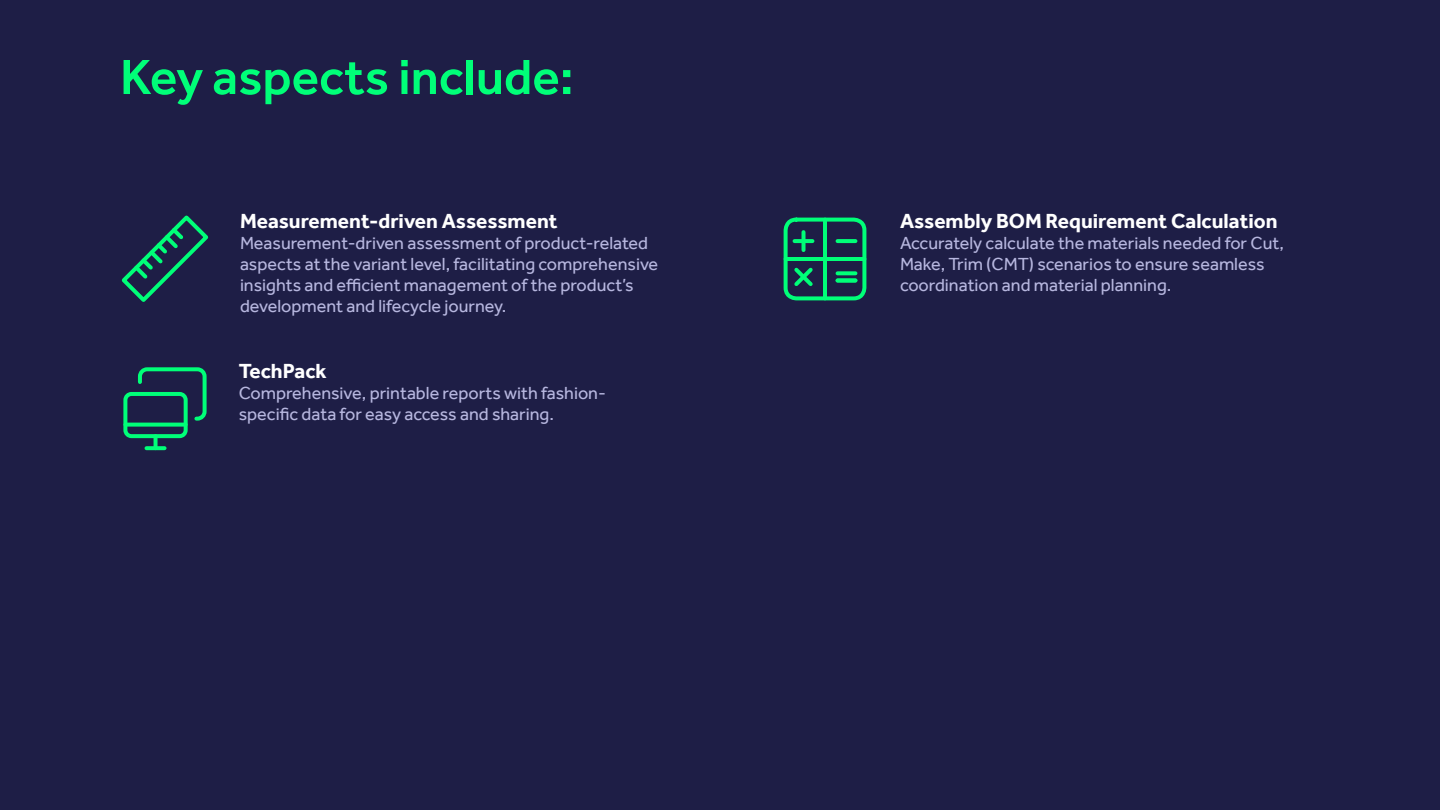
<style>
.page{position:relative;width:1440px;height:810px;background:#1e1e46}
.page>*{position:absolute;margin:0;border:0;box-sizing:border-box;transform-origin:0 0}
.t1{font:500 51px "Effra";color:#00ff78}
.t2{font:700 21px "Effra";color:#fff}
.t3{font:18px/21px "Effra";color:#b7b7df}
</style>
<div class="page">
<svg style="left:121px;top:215px;width:88px;height:87px"></svg>
<div style="left:123px;top:392px;width:65px;height:46px;border:4px solid #00ff78;border-radius:6px"></div>
<svg style="left:154px;top:436px;width:4px;height:10px"></svg>
<svg style="left:146px;top:446px;width:19px;height:4px"></svg>
<svg style="left:125px;top:423px;width:61px;height:4px"></svg>
<svg style="left:136px;top:367px;width:71px;height:56px"></svg>
<svg style="left:794px;top:267px;width:19px;height:19px"></svg>
<svg style="left:802px;top:232px;width:4px;height:18px"></svg>
<svg style="left:795px;top:239px;width:17px;height:4px"></svg>
<svg style="left:838px;top:239px;width:17px;height:4px"></svg>
<svg style="left:838px;top:279px;width:17px;height:4px"></svg>
<svg style="left:838px;top:271px;width:17px;height:4px"></svg>
<hr style="left:823px;top:220px;width:4px;height:78px;background:#00ff78">
<hr style="left:786px;top:257px;width:78px;height:4px;background:#00ff78">
<div style="left:784px;top:218px;width:82px;height:82px;border:4px solid #00ff78;border-radius:11px"></div>
<h1 class="t1" style="left:120px;top:47px;width:455px">Key aspects include:</h1>
<p class="t2" style="left:240px;top:208px;width:319px">Measurement-driven Assessment</p>
<p class="t3" style="left:240px;top:232px;width:420px">Measurement-driven assessment of product-related aspects at the variant level, facilitating comprehensive insights and efficient management of the product’s development and lifecycle journey.</p>
<p class="t2" style="left:239px;top:358px;width:90px">TechPack</p>
<p class="t3" style="left:239px;top:382px;width:369px">Comprehensive, printable reports with fashion&shy;specific data for easy access and sharing.</p>
<p class="t2" style="left:900px;top:208px;width:379px">Assembly BOM Requirement Calculation</p>
<p class="t3" style="left:900px;top:232px;width:385px">Accurately calculate the materials needed for Cut,<br>Make, Trim (CMT) scenarios to ensure seamless coordination and material planning.</p>
</div>
